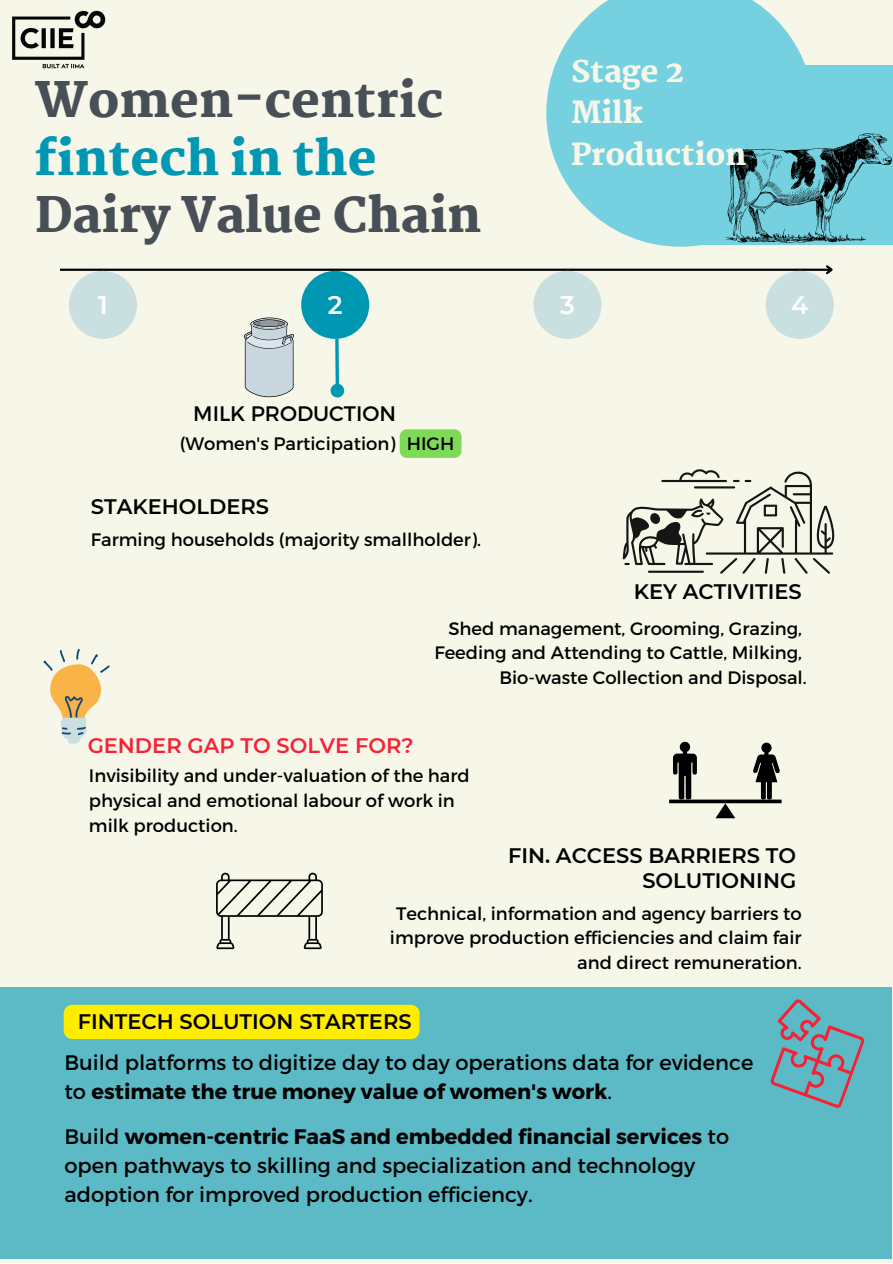
<style>
.page{position:relative;width:893px;height:1264px;background:#fff}
.page>*{position:absolute;margin:0;border:0;box-sizing:border-box;transform-origin:0 0}
.t1{font:800 48px "Martel";color:#494f56}
.t2{font:800 48px "Martel";color:#0097b2}
.t3{font:800 30px/41.5px "Martel";color:#f6f6e9}
.t4{font:600 25.5px "Montserrat";color:#fff}
.t5{font:21px/29px "Montserrat";color:#000}
.t6{font:600 21px/24.8px "Montserrat";color:#000;text-align:right}
.t7{font:600 21px "Montserrat";color:#f72136}
.t8{font:18px/24.8px "Montserrat";color:#000;text-align:right}
.s1{font-weight:700}
</style>
<div class="page">
<div style="left:0;top:0;width:892px;height:1262px;background:#f6f6e9"></div>
<svg style="left:546px;top:0;width:260px;height:247px;fill:#75d0df"></svg>
<div style="left:660px;top:65px;width:232px;height:180px;background:#75d0df"></div>
<svg style="left:725px;top:133px;width:166px;height:110px"></svg>
<img style="left:12px;top:10px;width:94px;height:59px">
<div style="left:0;top:987px;width:891px;height:271px;background:#5bbac6"></div>
<hr style="left:60px;top:268px;width:771px;height:3px;background:#000">
<svg style="left:823px;top:265px;width:10px;height:10px"></svg>
<div style="left:69px;top:271px;width:68px;height:68px;background:#cadfdf;border-radius:50%"></div>
<div style="left:301px;top:271px;width:68px;height:68px;background:#0097b2;border-radius:50%"></div>
<div style="left:533px;top:271px;width:68px;height:68px;background:#cadfdf;border-radius:50%"></div>
<div style="left:765px;top:271px;width:68px;height:68px;background:#cadfdf;border-radius:50%"></div>
<svg style="left:335px;top:339px;width:4px;height:42px"></svg>
<svg style="left:330px;top:381px;width:15px;height:17px"></svg>
<svg style="left:622px;top:469px;width:212px;height:104px"></svg>
<svg style="left:43px;top:648px;width:67px;height:96px"></svg>
<svg style="left:669px;top:741px;width:112px;height:77px"></svg>
<svg style="left:770px;top:999px;width:95px;height:109px"></svg>
<div style="left:64px;top:1004px;width:355px;height:35px;background:#ffed00"></div>
<svg style="left:399px;top:429px;width:62px;height:29px"></svg>
<svg style="left:243px;top:317px;width:51px;height:80px"></svg>
<svg style="left:216px;top:872px;width:107px;height:77px"></svg>
<h1 class="t1" style="left:35px;top:73px;width:409px">Women-centric</h1>
<h1 class="t2" style="left:35px;top:130px;width:343px">fintech in the</h1>
<h1 class="t1" style="left:35px;top:187px;width:448px">Dairy Value Chain</h1>
<h2 class="t3" style="left:571px;top:51px;width:177px">Stage 2<br>Milk<br>Production</h2>
<h3 class="t4" style="left:98px;top:289px;width:11px">1</h3>
<h3 class="t4" style="left:328px;top:289px;width:16px">2</h3>
<h3 class="t4" style="left:560px;top:289px;width:16px">3</h3>
<h3 class="t4" style="left:791px;top:289px;width:19px">4</h3>
<p class="t5" style="left:193px;top:398px;width:204px">MILK PRODUCTION</p>
<p class="t8" style="left:180px;top:430px;width:276px">(Women's Participation) HIGH</p>
<p class="t6" style="left:91px;top:494px;width:179px">STAKEHOLDERS</p>
<p class="t8" style="left:91px;top:527px;width:392px">Farming households (majority smallholder).</p>
<p class="t6" style="left:633px;top:579px;width:169px">KEY ACTIVITIES</p>
<p class="t7" style="left:88px;top:732px;width:327px">GENDER GAP TO SOLVE FOR?</p>
<p class="t8" style="left:434px;top:615px;width:374px">Shed management, Grooming, Grazing,<br>Feeding and Attending to Cattle, Milking,<br>Bio-waste Collection and Disposal.</p>
<p class="t8" style="left:89px;top:762px;width:382px;text-align:left">Invisibility and under-valuation of the hard physical and emotional labour of work in milk production.</p>
<p class="t6" style="left:508px;top:843px;width:290px">FIN. ACCESS BARRIERS TO<br>SOLUTIONING</p>
<p class="t8" style="left:390px;top:899px;width:413px">Technical, information and agency barriers to improve production efficiencies and claim fair and direct remuneration.</p>
<p class="t6" style="left:78px;top:1009px;width:335px">FINTECH SOLUTION STARTERS</p>
<p class="t5" style="left:64px;top:1046px;width:690px">Build platforms to digitize day to day operations data for evidence to <span class="s1">estimate the true money value of women's work</span>.</p>
<p class="t5" style="left:64px;top:1120px;width:666px">Build <span class="s1">women-centric FaaS and embedded financial services</span> to open pathways to skilling and specialization and technology adoption for improved production efficiency.</p>
</div>
